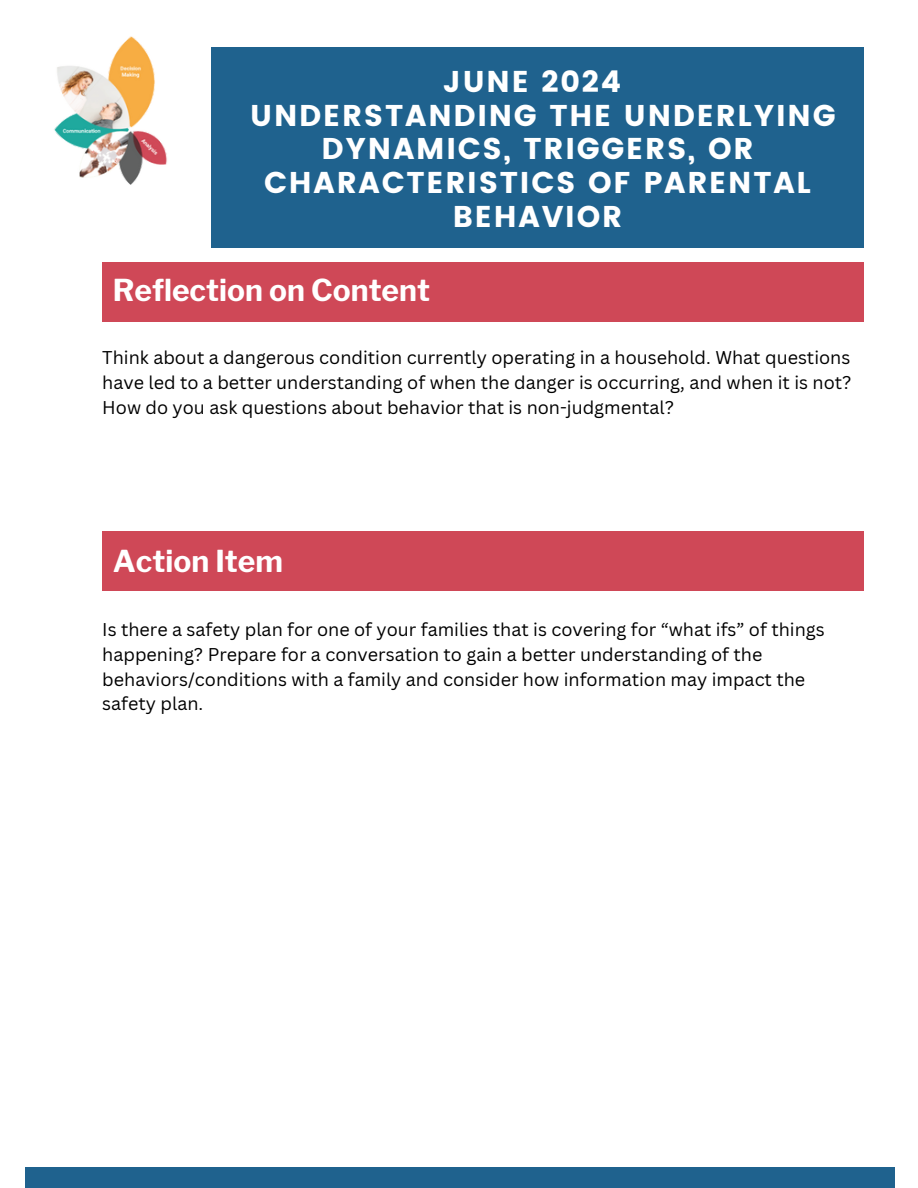
<style>
.page{position:relative;width:918px;height:1188px;background:#fff}
.page>*{position:absolute;margin:0;border:0;box-sizing:border-box;transform-origin:0 0}
.t1{font:30px/33.8px "Poppins";letter-spacing:.06em;color:#fff;text-align:center}
.t2{font:700 30px "Libre Franklin";color:#fff}
.t3{font:18px/24.8px "Canva Sans";color:#000;text-align:justify}
</style>
<div class="page">
<div style="left:211px;top:47px;width:653px;height:200px;background:#1f628e"></div>
<div style="left:25px;top:1167px;width:869px;height:21px;background:#1f628e"></div>
<div style="left:102px;top:262px;width:762px;height:60px;background:#cf4857"></div>
<div style="left:102px;top:531px;width:762px;height:60px;background:#cf4857"></div>
<img style="left:54px;top:36px;width:113px;height:149px">
<p class="t1" style="left:443px;top:65px;width:179px">JUNE 2024</p>
<h1 class="t1" style="left:250px;top:98px;width:587px">UNDERSTANDING THE UNDERLYING<br>DYNAMICS, TRIGGERS, OR<br>CHARACTERISTICS OF PARENTAL<br>BEHAVIOR</h1>
<p class="t2" style="left:113px;top:272px;width:319px">Reflection on Content</p>
<p class="t3" style="left:102px;top:345px;width:751px">Think about a dangerous condition currently operating in a household. What questions have led to a better understanding of when the danger is occurring, and when it is not?<br>How do you ask questions about behavior that is non-judgmental?</p>
<h2 class="t2" style="left:113px;top:543px;width:172px">Action Item</h2>
<h2 class="t3" style="left:102px;top:617px;width:724px;text-align:left">Is there a safety plan for one of your families that is covering for “what ifs” of things happening? Prepare for a conversation to gain a better understanding of the behaviors/conditions with a family and consider how information may impact the safety plan.</h2>
</div>
